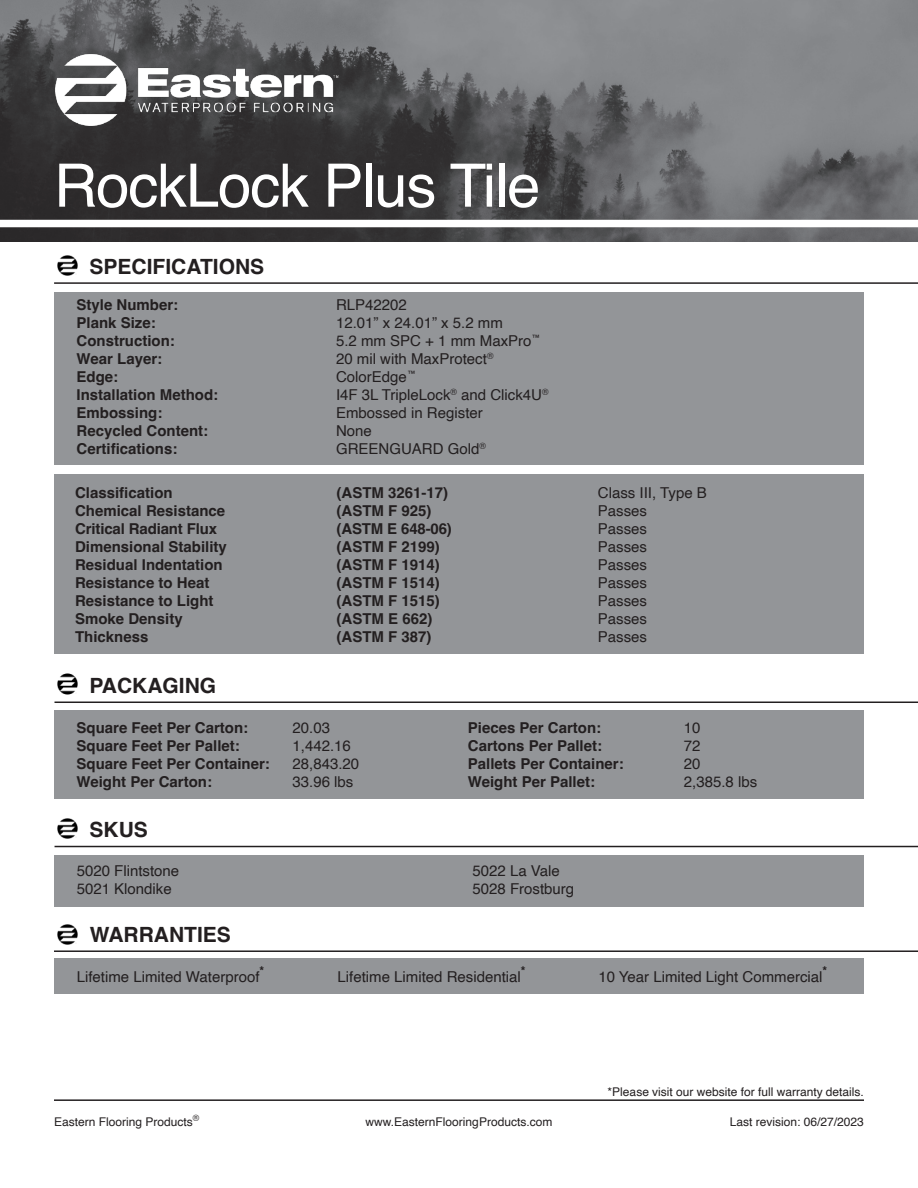
<style>
.page{position:relative;width:918px;height:1188px;background:#fff}
.page>*{position:absolute;margin:0;border:0;box-sizing:border-box;transform-origin:0 0}
.t1{font:60px "Helvetica";letter-spacing:-.02em;color:#fff}
.t2{font:700 21px "Helvetica";color:#231f20}
.t3{font:700 15px/18px "Helvetica";color:#231f20}
.t4{font:15px "Helvetica";color:#231f20}
.t5{font:700 12.3px "Helvetica";color:#231f20}
.t6{font:12px "Helvetica";color:#231f20}
</style>
<div class="page">
<hr style="left:54px;top:1099px;width:810px;height:2px;background:#231f20">
<img style="left:0;top:0;width:918px;height:242px">
<img style="left:24px;top:24px;width:340px;height:133px">
<div style="left:0;top:220px;width:918px;height:7px;background:#fff"></div>
<div style="left:54px;top:855px;width:810px;height:51px;background:#939598"></div>
<hr style="left:55px;top:846px;width:863px;height:1px;background:#231f20">
<img style="left:57px;top:818px;width:21px;height:21px">
<div style="left:54px;top:958px;width:810px;height:35px;background:#939598"></div>
<hr style="left:54px;top:950px;width:864px;height:2px;background:#231f20">
<img style="left:57px;top:924px;width:21px;height:21px">
<div style="left:54px;top:711px;width:810px;height:88px;background:#939598"></div>
<hr style="left:55px;top:702px;width:863px;height:1px;background:#231f20">
<img style="left:57px;top:673px;width:21px;height:22px">
<div style="left:54px;top:292px;width:810px;height:172px;background:#939598"></div>
<hr style="left:54px;top:282px;width:864px;height:2px;background:#231f20">
<img style="left:57px;top:255px;width:21px;height:21px">
<div style="left:54px;top:475px;width:810px;height:179px;background:#939598"></div>
<p class="t1" style="left:54px;top:139px;width:488px">RockLock Plus Tile</p>
<p class="t2" style="left:90px;top:253px;width:176px">SPECIFICATIONS</p>
<p class="t3" style="left:77px;top:298px;width:103px">Style Number:</p>
<p class="t4" style="left:336px;top:293px;width:72px">RLP42202</p>
<p class="t3" style="left:77px;top:316px;width:81px">Plank Size:</p>
<p class="t4" style="left:336px;top:311px;width:168px">12.01” x 24.01” x 5.2 mm</p>
<p class="t3" style="left:77px;top:334px;width:100px">Construction:</p>
<p class="t4" style="left:336px;top:329px;width:206px">5.2 mm SPC + 1 mm MaxPro<sup>™</sup></p>
<p class="t3" style="left:77px;top:352px;width:87px">Wear Layer:</p>
<p class="t4" style="left:336px;top:347px;width:159px">20 mil with MaxProtect<sup>®</sup></p>
<p class="t3" style="left:77px;top:370px;width:43px">Edge:</p>
<p class="t4" style="left:336px;top:365px;width:81px">ColorEdge<sup>™</sup></p>
<p class="t3" style="left:77px;top:388px;width:143px">Installation Method:</p>
<p class="t4" style="left:336px;top:383px;width:214px">I4F 3L TripleLock<sup>®</sup> and Click4U<sup>®</sup></p>
<p class="t3" style="left:77px;top:406px;width:87px">Embossing:</p>
<p class="t4" style="left:336px;top:401px;width:148px">Embossed in Register</p>
<p class="t3" style="left:77px;top:424px;width:133px">Recycled Content:</p>
<p class="t4" style="left:336px;top:419px;width:37px">None</p>
<p class="t3" style="left:77px;top:442px;width:102px">Certifications:</p>
<p class="t4" style="left:336px;top:437px;width:151px">GREENGUARD Gold<sup>®</sup></p>
<p class="t3" style="left:75px;top:485px;width:99px">Classification</p>
<p class="t3" style="left:75px;top:503px;width:152px">Chemical Resistance</p>
<p class="t3" style="left:75px;top:521px;width:144px">Critical Radiant Flux</p>
<p class="t3" style="left:75px;top:539px;width:153px">Dimensional Stability</p>
<p class="t3" style="left:75px;top:557px;width:149px">Residual Indentation</p>
<p class="t3" style="left:75px;top:575px;width:136px">Resistance to Heat</p>
<p class="t3" style="left:75px;top:593px;width:140px">Resistance to Light</p>
<p class="t3" style="left:75px;top:611px;width:109px">Smoke Density</p>
<p class="t3" style="left:75px;top:629px;width:75px">Thickness</p>
<p class="t3" style="left:337px;top:485px;width:113px">(ASTM 3261-17)</p>
<p class="t3" style="left:337px;top:503px;width:97px">(ASTM F 925)</p>
<p class="t3" style="left:337px;top:521px;width:117px">(ASTM E 648-06)</p>
<p class="t3" style="left:337px;top:539px;width:105px">(ASTM F 2199) (ASTM F 1914)</p>
<p class="t3" style="left:337px;top:575px;width:105px">(ASTM F 1514)</p>
<p class="t3" style="left:337px;top:593px;width:105px">(ASTM F 1515)</p>
<p class="t3" style="left:337px;top:611px;width:97px">(ASTM E 662)</p>
<p class="t3" style="left:337px;top:629px;width:97px">(ASTM F 387)</p>
<p class="t4" style="left:598px;top:481px;width:110px">Class III, Type B</p>
<p class="t4" style="left:598px;top:499px;width:51px">Passes</p>
<p class="t4" style="left:598px;top:517px;width:51px">Passes</p>
<p class="t4" style="left:598px;top:535px;width:51px">Passes</p>
<p class="t4" style="left:598px;top:553px;width:51px">Passes</p>
<p class="t4" style="left:598px;top:571px;width:51px">Passes</p>
<p class="t4" style="left:598px;top:589px;width:51px">Passes</p>
<p class="t4" style="left:598px;top:607px;width:51px">Passes</p>
<p class="t4" style="left:598px;top:625px;width:51px">Passes</p>
<p class="t2" style="left:90px;top:673px;width:128px">PACKAGING</p>
<p class="t3" style="left:77px;top:720px;width:173px">Square Feet Per Carton:</p>
<p class="t4" style="left:293px;top:716px;width:39px">20.03</p>
<p class="t3" style="left:77px;top:738px;width:165px">Square Feet Per Pallet:</p>
<p class="t4" style="left:293px;top:734px;width:60px">1,442.16</p>
<p class="t3" style="left:77px;top:756px;width:195px">Square Feet Per Container:</p>
<p class="t4" style="left:293px;top:752px;width:68px">28,843.20</p>
<p class="t3" style="left:77px;top:774px;width:137px">Weight Per Carton:</p>
<p class="t4" style="left:293px;top:770px;width:62px">33.96 lbs</p>
<p class="t2" style="left:90px;top:817px;width:60px">SKUS</p>
<p class="t4" style="left:77px;top:859px;width:104px">5020 Flintstone</p>
<p class="t4" style="left:77px;top:877px;width:97px">5021 Klondike</p>
<p class="t2" style="left:90px;top:922px;width:143px">WARRANTIES</p>
<p class="t3" style="left:468px;top:720px;width:135px">Pieces Per Carton:</p>
<p class="t4" style="left:684px;top:716px;width:18px">10</p>
<p class="t3" style="left:468px;top:738px;width:136px">Cartons Per Pallet:</p>
<p class="t4" style="left:684px;top:734px;width:18px">72</p>
<p class="t3" style="left:468px;top:756px;width:157px">Pallets Per Container:</p>
<p class="t4" style="left:684px;top:752px;width:18px">20</p>
<p class="t3" style="left:468px;top:774px;width:129px">Weight Per Pallet:</p>
<p class="t4" style="left:684px;top:770px;width:75px">2,385.8 lbs</p>
<p class="t4" style="left:473px;top:859px;width:89px">5022 La Vale</p>
<p class="t4" style="left:473px;top:877px;width:103px">5028 Frostburg</p>
<p class="t5" style="left:260px;top:964px;width:6px">*</p>
<p class="t4" style="left:77px;top:966px;width:184px">Lifetime Limited Waterproof</p>
<p class="t5" style="left:521px;top:964px;width:6px">*</p>
<p class="t4" style="left:338px;top:966px;width:185px">Lifetime Limited Residential</p>
<p class="t5" style="left:823px;top:964px;width:6px">*</p>
<p class="t4" style="left:598px;top:966px;width:226px">10 Year Limited Light Commercial</p>
<p class="t6" style="left:608px;top:1083px;width:258px">*Please visit our website for full warranty details.</p>
<p class="t6" style="left:54px;top:1112px;width:147px">Eastern Flooring Products<sup>®</sup></p>
<p class="t6" style="left:366px;top:1112px;width:188px">www.EasternFlooringProducts.com</p>
<p class="t6" style="left:730px;top:1112px;width:136px">Last revision: 06/27/2023</p>
</div>
